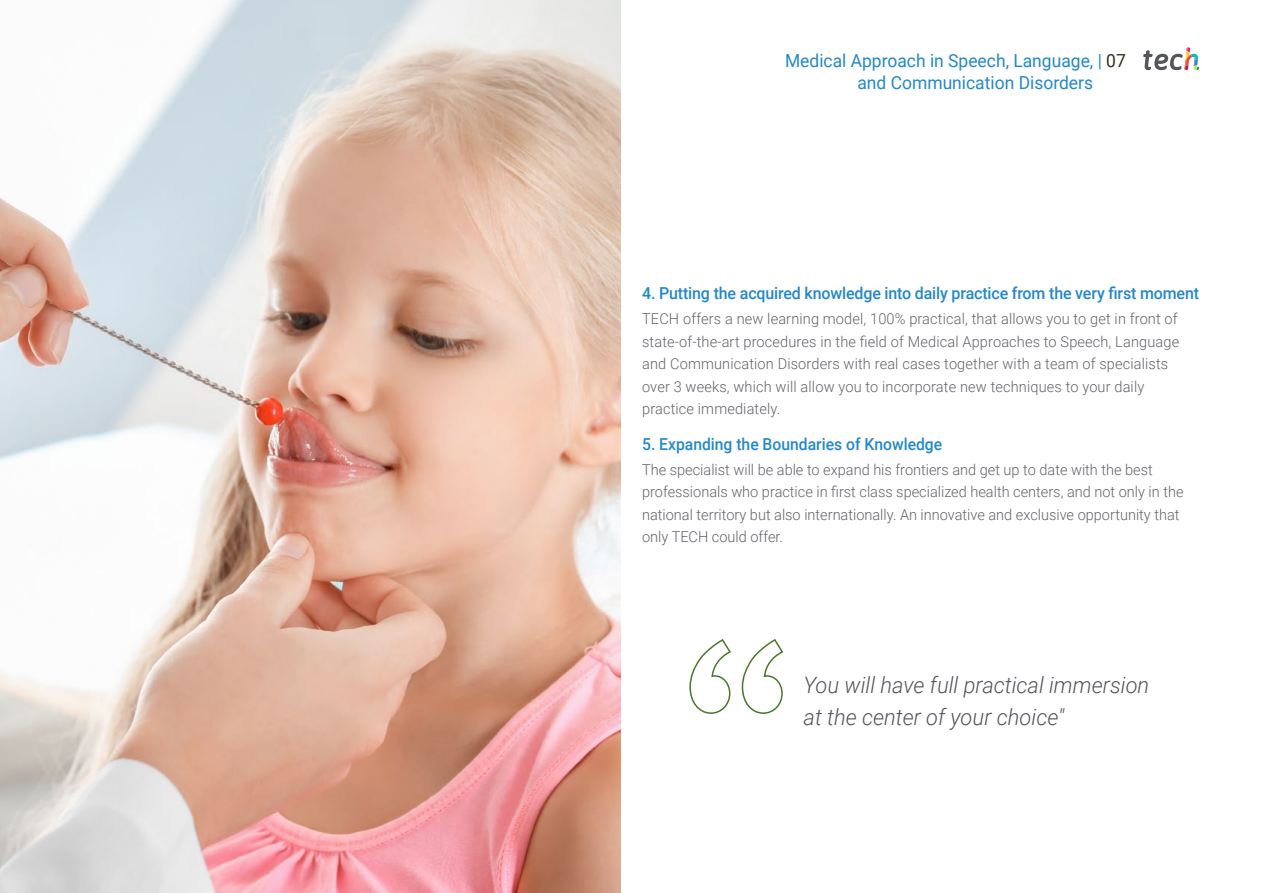
<style>
.page{position:relative;width:1263px;height:893px;background:#fff}
.page>*{position:absolute;margin:0;border:0;box-sizing:border-box;transform-origin:0 0}
.t1{font:italic 300 22.5px/31.5px "Roboto";color:#52555b}
.t2{font:18px/22.5px "Roboto";color:#2488c9}
.t3{font:500 16.5px "Roboto";letter-spacing:-.01em;color:#2488c9}
.t4{font:500 16.5px "Roboto";letter-spacing:-.01em;color:#2488c9;scale:.95 1}
.t5{font:300 15px/22.5px "Roboto";letter-spacing:.005em;color:#61646a}
.s1{color:#312e20}
</style>
<div class="page">
<svg style="left:689px;top:639px;width:95px;height:75px"></svg>
<img style="left:0;top:0;width:621px;height:893px">
<svg style="left:1143px;top:47px;width:56px;height:24px"></svg>
<p class="t2" style="left:857px;top:48px;width:270px;text-indent:-72px">Medical Approach in Speech, Language, | <span class="s1">07 </span>and Communication Disorders</p>
<p class="t3" style="left:642px;top:282px;width:558px">4. Putting the acquired knowledge into daily practice from the very first moment</p>
<p class="t5" style="left:642px;top:307px;width:539px">TECH offers a new learning model, 100% practical, that allows you to get in front of state-of-the-art procedures in the field of Medical Approaches to Speech, Language and Communication Disorders with real cases together with a team of specialists over 3 weeks, which will allow you to incorporate new techniques to your daily practice immediately.</p>
<p class="t4" style="left:642px;top:433px;width:317px">5. Expanding the Boundaries of Knowledge</p>
<p class="t5" style="left:642px;top:458px;width:543px">The specialist will be able to expand his frontiers and get up to date with the best professionals who practice in first class specialized health centers, and not only in the national territory but also internationally. An innovative and exclusive opportunity that only TECH could offer.</p>
<h1 class="t1" style="left:803px;top:669px;width:347px">You will have full practical immersion at the center of your choice"</h1>
</div>
